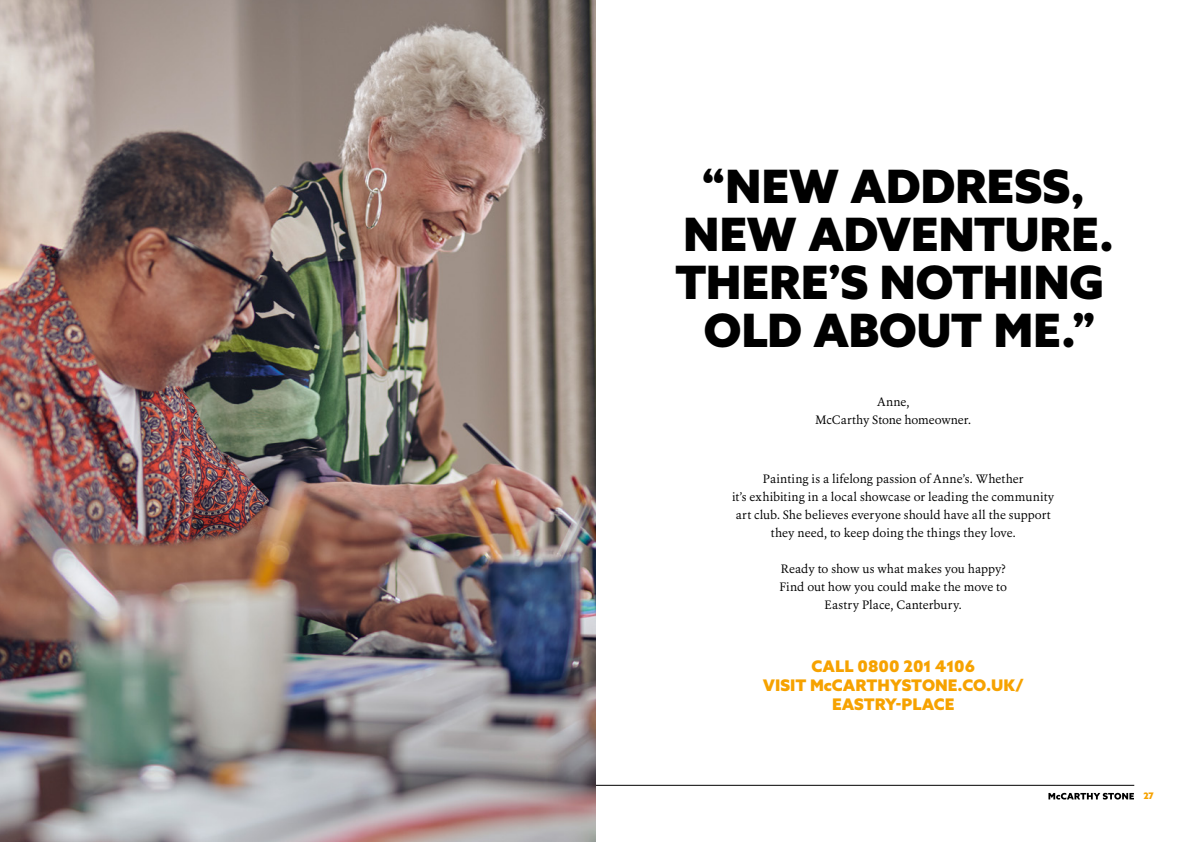
<style>
.page{position:relative;width:1191px;height:842px;background:#fff}
.page>*{position:absolute;margin:0;border:0;box-sizing:border-box;transform-origin:0 0}
.t1{font:900 46px/48px "Azo Sans Mc S";letter-spacing:-.01em;color:#000;text-align:center}
.t2{font:900 16px "Azo Sans Mc S";color:#f6a200}
.t3{font:12px/18px "Erato";color:#000;text-align:center}
.t4{font:900 9px "Azo Sans Mc S";color:#f6a200}
</style>
<div class="page">
<hr style="left:595px;top:785px;width:539px;height:1px;background:#000">
<svg style="left:1048px;top:793px;width:86px;height:6px"></svg>
<img style="left:0;top:0;width:595px;height:842px">
<p class="t1" style="left:675px;top:163px;width:440px">“NEW ADDRESS,<br>NEW ADVENTURE.<br>THERE’S NOTHING<br>OLD ABOUT ME.”</p>
<p class="t3" style="left:815px;top:393px;width:157px">Anne,<br>McCarthy Stone homeowner.</p>
<p class="t3" style="left:732px;top:470px;width:324px">Painting is a lifelong passion of Anne’s. Whether<br>it’s exhibiting in a local showcase or leading the community art club. She believes everyone should have all the support they need, to keep doing the things they love.</p>
<p class="t3" style="left:779px;top:560px;width:229px">Ready to show us what makes you happy?<br>Find out how you could make the move to<br>Eastry Place, Canterbury.</p>
<p class="t2" style="left:811px;top:656px;width:165px">CALL 0800 201 4106</p>
<p class="t2" style="left:763px;top:675px;width:262px">VISIT McCARTHYSTONE.CO.UK/</p>
<p class="t2" style="left:832px;top:694px;width:124px">EASTRY-PLACE</p>
<p class="t4" style="left:1143px;top:791px;width:12px">27</p>
</div>
